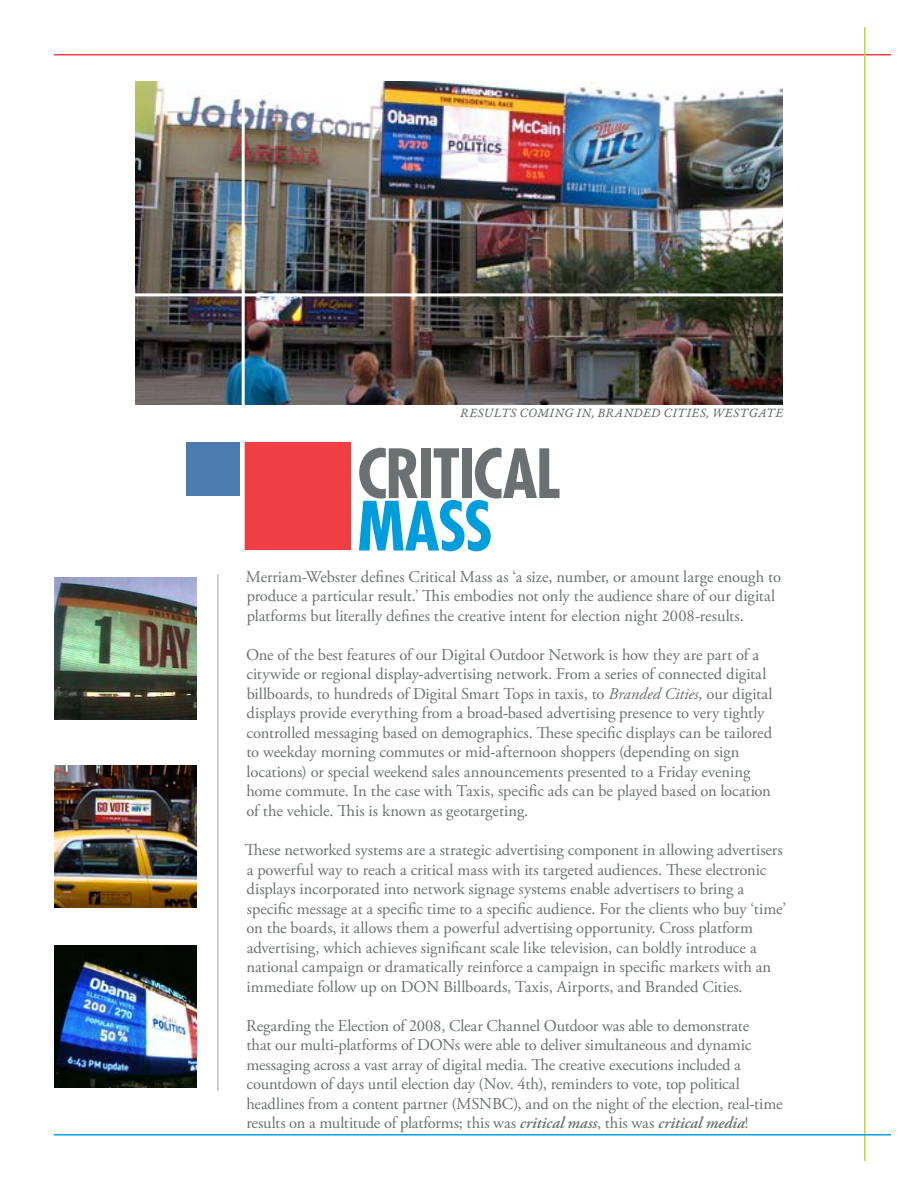
<style>
.page{position:relative;width:918px;height:1188px;background:#fff}
.page>*{position:absolute;margin:0;border:0;box-sizing:border-box;transform-origin:0 0}
.t1{font:700 condensed 66px "Futura Std";letter-spacing:-.025em;color:#6b7072}
.t2{font:700 condensed 66px "Futura Std";color:#009ddc}
.t3{font:16.5px/19.5px "Adobe Garamond Pro";letter-spacing:-.005em;color:#6b7072}
.t4{font:13.5px "Garamond Premr Pro It Capt";letter-spacing:.02em;color:#6b7072}
.s1{font-style:italic}
.s2{font-weight:600;font-style:italic}
</style>
<div class="page">
<hr style="left:54px;top:54px;width:837px;height:2px;background:#ef3e42">
<hr style="left:864px;top:27px;width:2px;height:1134px;background:#c1d82f">
<hr style="left:54px;top:1134px;width:837px;height:2px;background:#009ddc">
<img style="left:54px;top:578px;width:142px;height:142px">
<img style="left:55px;top:765px;width:141px;height:142px">
<img style="left:55px;top:946px;width:141px;height:142px">
<img style="left:135px;top:82px;width:648px;height:323px">
<div style="left:186px;top:442px;width:54px;height:54px;background:#497bad"></div>
<div style="left:243px;top:442px;width:108px;height:108px;background:#ef3e42"></div>
<hr style="left:242px;top:81px;width:3px;height:470px;background:#fff">
<hr style="left:217px;top:574px;width:2px;height:517px;background:#bec0c2">
<hr style="left:130px;top:293px;width:655px;height:3px;background:#fff">
<p class="t4" style="left:460px;top:405px;width:88px">RESULTS COMING</p>
<p class="t4" style="left:577px;top:405px;width:158px">IN, BR ANDED CITIES, WESTG</p>
<p class="t4" style="left:758px;top:405px;width:18px">ATE</p>
<h1 class="t1" style="left:357px;top:433px;width:205px">CRITICAL</h1>
<h1 class="t2" style="left:357px;top:485px;width:137px">MASS</h1>
<p class="t3" style="left:246px;top:568px;width:537px">Merriam-Webster defines Critical Mass as ‘a size, number, or amount large enough to produce a particular result.’ This embodies not only the audience share of our digital platforms but literally defines the creative intent for election night 2008-results.</p>
<p class="t3" style="left:246px;top:646px;width:528px">One of the best features of our Digital Outdoor Network is how they are part of a citywide or regional display-advertising network. From a series of connected digital billboards, to hundreds of Digital Smart Tops in taxis, to <span class="s1">Branded Cities,</span> our digital displays provide everything from a broad-based advertising presence to very tightly controlled messaging based on demographics. These specific displays can be tailored to weekday morning commutes or mid-afternoon shoppers (depending on sign locations) or special weekend sales announcements presented to a Friday evening home commute. In the case with Taxis, specific ads can be played based on location of the vehicle. This is known as geotargeting.</p>
<p class="t3" style="left:245px;top:841px;width:543px">These networked systems are a strategic advertising component in allowing advertisers a powerful way to reach a critical mass with its targeted audiences. These electronic displays incorporated into network signage systems enable advertisers to bring a specific message at a specific time to a specific audience. For the clients who buy ‘time’ on the boards, it allows them a powerful advertising opportunity. Cross platform advertising, which achieves significant scale like television, can boldly introduce a national campaign or dramatically reinforce a campaign in specific markets with an immediate follow up on DON Billboards, Taxis, Airports, and Branded Cities.</p>
<p class="t3" style="left:246px;top:1016px;width:538px">Regarding the Election of 2008, Clear Channel Outdoor was able to demonstrate<br>that our multi-platforms of DONs were able to deliver simultaneous and dynamic messaging across a vast array of digital media. The creative executions included a countdown of days until election day (Nov. 4th), reminders to vote, top political headlines from a content partner (MSNBC), and on the night of the election, real-time results on a multitude of platforms; this was <span class="s2">critical mass</span>, this was <span class="s2">critical media</span>!</p>
</div>
